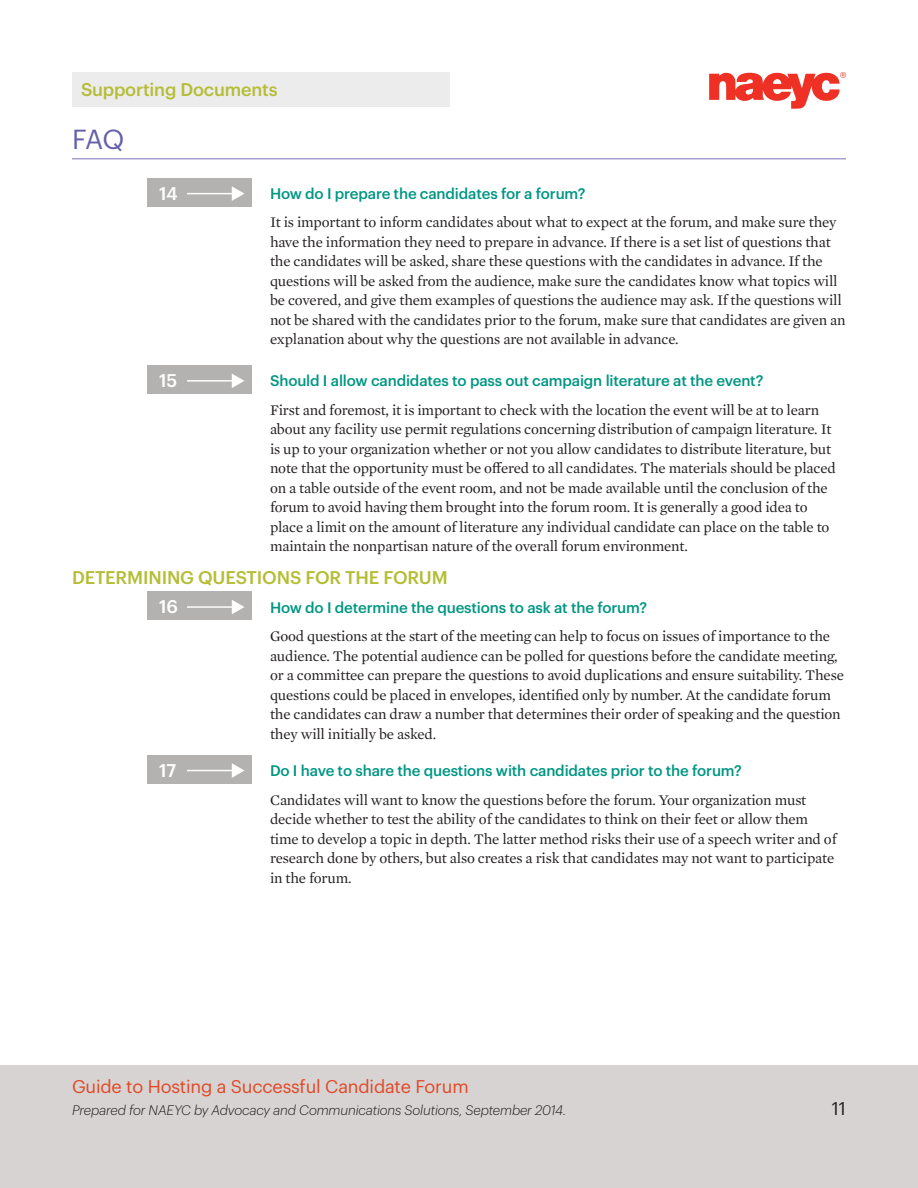
<style>
.page{position:relative;width:918px;height:1188px;background:#fff}
.page>*{position:absolute;margin:0;border:0;box-sizing:border-box;transform-origin:0 0}
.heading2{font:27px "Graphik";color:#645faa}
.subhead2a{font:500 18px "Graphik";letter-spacing:-.01em;color:#b4bd34}
.t1{font:18px "Graphik";letter-spacing:-.01em;color:#e24725}
.steps{font:500 18px "Graphik";letter-spacing:-.01em;color:#fff}
.t2{font:18px "Graphik";color:#231f20}
.text{font:15px/19.5px "Mercury Text G1";letter-spacing:-.01em;color:#231f20}
.text2_graphik_indent{font:500 15px "Graphik";letter-spacing:-.01em;color:#009683}
.t3{font:italic 300 13.5px "Graphik";letter-spacing:-.01em;color:#231f20}
</style>
<div class="page">
<div style="left:0;top:1065px;width:918px;height:123px;background:#d6d3d2"></div>
<svg style="left:709px;top:72px;width:137px;height:37px"></svg>
<div style="left:72px;top:72px;width:378px;height:34px;background:#edecec"></div>
<hr style="left:72px;top:158px;width:774px;height:1px;background:#a6a0ce">
<div style="left:148px;top:178px;width:104px;height:29px;background:#b3b2b1"></div>
<hr style="left:187px;top:193px;width:47px;height:1px;background:#fff">
<svg style="left:232px;top:187px;width:13px;height:14px"></svg>
<div style="left:148px;top:365px;width:104px;height:29px;background:#b3b2b1"></div>
<hr style="left:187px;top:380px;width:47px;height:2px;background:#fff">
<svg style="left:232px;top:374px;width:12px;height:14px"></svg>
<div style="left:148px;top:592px;width:104px;height:28px;background:#b3b2b1"></div>
<hr style="left:187px;top:606px;width:47px;height:2px;background:#fff">
<svg style="left:232px;top:600px;width:12px;height:14px"></svg>
<div style="left:148px;top:755px;width:104px;height:29px;background:#b3b2b1"></div>
<hr style="left:187px;top:770px;width:47px;height:1px;background:#fff">
<svg style="left:232px;top:763px;width:13px;height:15px"></svg>
<p class="subhead2a" style="left:81px;top:76px;width:198px">Supporting Documents</p>
<p class="heading2" style="left:72px;top:119px;width:54px">FAQ</p>
<p class="text2_graphik_indent" style="left:270px;top:182px;width:317px">How do I prepare the candidates for a forum?</p>
<p class="text" style="left:270px;top:212px;width:577px">It is important to inform candidates about what to expect at the forum, and make sure they have the information they need to prepare in advance. If there is a set list of questions that the candidates will be asked, share these questions with the candidates in advance. If the questions will be asked from the audience, make sure the candidates know what topics will be covered, and give them examples of questions the audience may ask. If the questions will not be shared with the candidates prior to the forum, make sure that candidates are given an explanation about why the questions are not available in advance.</p>
<p class="text2_graphik_indent" style="left:270px;top:369px;width:495px">Should I allow candidates to pass out campaign literature at the event?</p>
<p class="text" style="left:270px;top:399px;width:567px">First and foremost, it is important to check with the location the event will be at to learn about any facility use permit regulations concerning distribution of campaign literature. It is up to your organization whether or not you allow candidates to distribute literature, but note that the opportunity must be offered to all candidates. The materials should be placed on a table outside of the event room, and not be made available until the conclusion of the forum to avoid having them brought into the forum room. It is generally a good idea to place a limit on the amount of literature any individual candidate can place on the table to maintain the nonpartisan nature of the overall forum environment.</p>
<p class="subhead2a" style="left:72px;top:564px;width:377px">DETERMINING QUESTIONS FOR THE FORUM</p>
<p class="text2_graphik_indent" style="left:270px;top:596px;width:379px">How do I determine the questions to ask at the forum?</p>
<p class="text" style="left:270px;top:626px;width:575px">Good questions at the start of the meeting can help to focus on issues of importance to the audience. The potential audience can be polled for questions before the candidate meeting, or a committee can prepare the questions to avoid duplications and ensure suitability. These questions could be placed in envelopes, identified only by number. At the candidate forum the candidates can draw a number that determines their order of speaking and the question they will initially be asked.</p>
<p class="text2_graphik_indent" style="left:270px;top:759px;width:474px">Do I have to share the questions with candidates prior to the forum?</p>
<p class="text" style="left:270px;top:789px;width:568px">Candidates will want to know the questions before the forum. Your organization must decide whether to test the ability of the candidates to think on their feet or allow them time to develop a topic in depth. The latter method risks their use of a speech writer and of research done by others, but also creates a risk that candidates may not want to participate in the forum.</p>
<p class="steps" style="left:159px;top:180px;width:20px">14</p>
<p class="steps" style="left:159px;top:367px;width:20px">15</p>
<p class="steps" style="left:159px;top:593px;width:20px">16</p>
<p class="steps" style="left:159px;top:757px;width:19px">17</p>
<p class="t1" style="left:72px;top:1073px;width:398px">Guide to Hosting a Successful Candidate Forum</p>
<p class="t3" style="left:72px;top:1101px;width:496px">Prepared for NAEYC by Advocacy and Communications Solutions, September 2014.</p>
<p class="t2" style="left:832px;top:1094px;width:16px">11</p>
</div>
